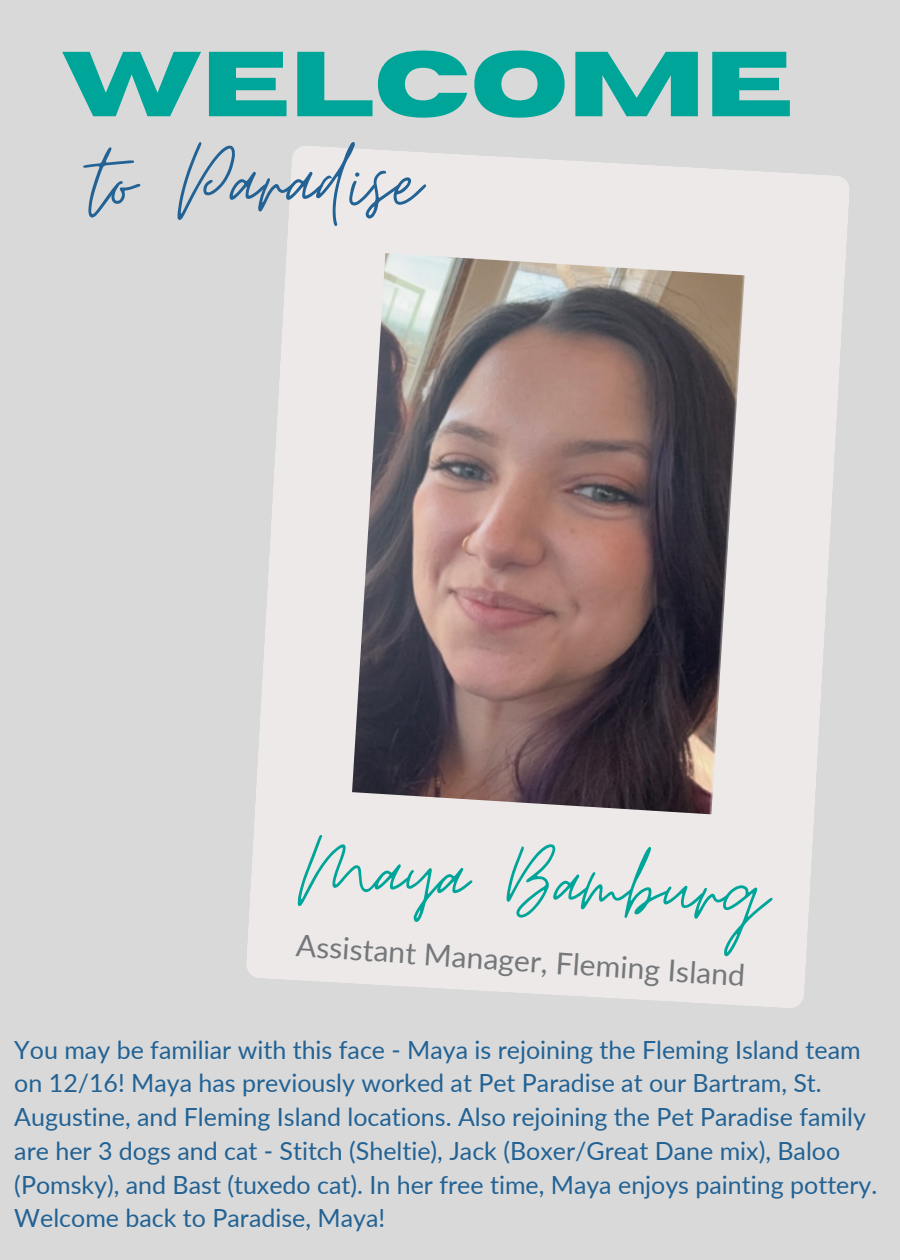
<style>
.page{position:relative;width:900px;height:1260px;background:#d9d9d9}
.page>*{position:absolute;margin:0;border:0;box-sizing:border-box;transform-origin:0 0}
.t1{font:112.5px "Moon Time";color:#226294}
.t2{font:106.25px "Moon Time";color:#00a599}
.t3{font:700 92px "Horizon";color:#00a599}
.t4{font:30.25px "Lato";color:#75787b}
.t5{font:25px/33.8px "Lato";color:#226294}
</style>
<div class="page">
<svg style="left:246px;top:146px;width:603px;height:862px;fill:#ede9e9"></svg>
<img style="left:352px;top:253px;width:393px;height:561px">
<h1 class="t3" style="left:62px;top:39px;width:733px">WELCOME</h1>
<p class="t1" style="left:90px;top:114px;width:332px">to Paradise</p>
<p class="t2" style="left:303px;top:805px;width:470px;rotate:3deg">Maya Bamburg</p>
<p class="t4" style="left:298px;top:926px;width:451px;rotate:4deg">Assistant Manager, Fleming Island</p>
<p class="t5" style="left:14px;top:1032px;width:865px">You may be familiar with this face - Maya is rejoining the Fleming Island team on 12/16! Maya has previously worked at Pet Paradise at our Bartram, St.<br>Augustine, and Fleming Island locations. Also rejoining the Pet Paradise family are her 3 dogs and cat - Stitch (Sheltie), Jack (Boxer/Great Dane mix), Baloo (Pomsky), and Bast (tuxedo cat). In her free time, Maya enjoys painting pottery.<br>Welcome back to Paradise, Maya!</p>
</div>
